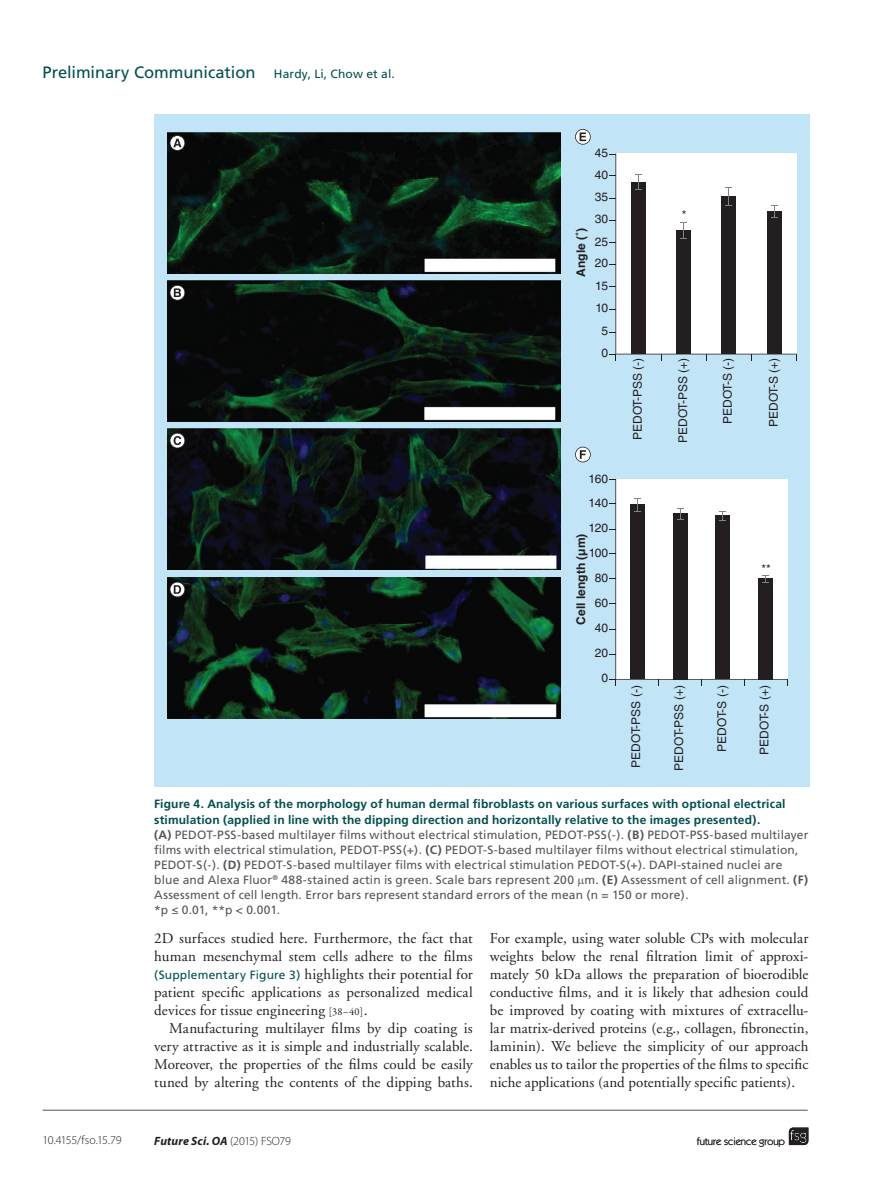
<style>
.page{position:relative;width:885px;height:1191px;background:#fff}
.page>*{position:absolute;margin:0;border:0;box-sizing:border-box;transform-origin:0 0}
.t1{font:16.5px "Frutiger";letter-spacing:-.005em;color:#004f51}
.bodyindent{font:15px/18px "Adobe Garamond";letter-spacing:.005em;color:#231f20;text-align:justify}
.figurecaption{font:12px/15px "Frutiger";letter-spacing:.01em;color:#52555a}
.t2{font:12px/21.9px "Helvetica LT Std";color:#231f20}
.t3{font:italic 700 12px "Myriad Pro";letter-spacing:.01em;color:#231f20}
.t4{font:700 12px "Helvetica LT Std";color:#231f20}
.t5{font:300 12px "Myriad Pro";letter-spacing:-.035em;color:#231f20}
.t6{font:10.5px "Itc Kabel";color:#231f20}
.s1{font-size:12px}
.s2{font-weight:700;color:#004f51}
.s3{font-weight:700}
.s4{font-family:"Myriad Pro";font-weight:600}
.s5{font-family:"Frutiger";font-size:12px;color:#004f51}
.s6{font-family:"Garamond Premr Pro";font-size:10.5px}
.s7{font-weight:300;font-style:normal}
</style>
<div class="page">
<svg style="left:788px;top:1127px;width:20px;height:18px"></svg>
<hr style="left:43px;top:1109px;width:764px;height:1px;background:#52555a">
<div style="left:154px;top:114px;width:655px;height:672px;background:#c1e4f7"></div>
<svg style="left:609px;top:154px;width:187px;height:206px;background:#c6c7c8"></svg>
<svg style="left:609px;top:479px;width:178px;height:206px;background:#c2c3c4"></svg>
<img style="left:167px;top:577px;width:394px;height:141px">
<img style="left:167px;top:429px;width:393px;height:141px">
<img style="left:167px;top:280px;width:393px;height:141px">
<img style="left:167px;top:132px;width:393px;height:142px">
<svg style="left:169px;top:135px;width:16px;height:16px"></svg>
<svg style="left:169px;top:285px;width:16px;height:15px"></svg>
<svg style="left:169px;top:433px;width:16px;height:15px"></svg>
<svg style="left:169px;top:581px;width:16px;height:16px"></svg>
<svg style="left:575px;top:129px;width:15px;height:16px"></svg>
<svg style="left:575px;top:447px;width:15px;height:15px"></svg>
<p class="t1" style="left:43px;top:63px;width:354px">Preliminary Communication <span class="s1">Hardy, Li, Chow et al.</span></p>
<p class="t2" style="left:594px;top:142px;width:15px">45</p>
<p class="t2" style="left:594px;top:186px;width:15px">35</p>
<p class="t2" style="left:594px;top:164px;width:15px">40</p>
<p class="t2" style="left:594px;top:208px;width:15px">30</p>
<p class="t4" style="left:573px;top:277px;width:50px;rotate:-90deg">Angle (˚)</p>
<p class="t2" style="left:594px;top:231px;width:15px">25</p>
<p class="t2" style="left:595px;top:274px;width:14px">15</p>
<p class="t2" style="left:601px;top:320px;width:8px">5<br>0</p>
<p class="t2" style="left:594px;top:252px;width:15px">20</p>
<p class="t2" style="left:595px;top:297px;width:14px">10</p>
<p class="t2" style="left:588px;top:467px;width:21px">160</p>
<p class="t2" style="left:588px;top:491px;width:21px">140</p>
<p class="t2" style="left:588px;top:517px;width:21px">120</p>
<p class="t4" style="left:573px;top:624px;width:92px;rotate:-90deg">Cell length (µm)</p>
<p class="t2" style="left:588px;top:542px;width:21px">100</p>
<p class="t2" style="left:594px;top:567px;width:15px">80</p>
<p class="t2" style="left:594px;top:592px;width:15px">60</p>
<p class="t2" style="left:594px;top:617px;width:15px">40</p>
<p class="t2" style="left:594px;top:642px;width:15px">20</p>
<p class="t2" style="left:601px;top:667px;width:8px">0</p>
<p class="t2" style="left:681px;top:203px;width:6px">*</p>
<p class="t2" style="left:626px;top:440px;width:84px;rotate:-90deg">PEDOT-PSS (-)</p>
<p class="t2" style="left:671px;top:443px;width:87px;rotate:-90deg">PEDOT-PSS (+)</p>
<p class="t2" style="left:716px;top:424px;width:68px;rotate:-90deg">PEDOT-S (-)</p>
<p class="t2" style="left:762px;top:427px;width:71px;rotate:-90deg">PEDOT-S (+)</p>
<p class="t2" style="left:761px;top:558px;width:11px">**</p>
<p class="t2" style="left:625px;top:768px;width:84px;rotate:-90deg">PEDOT-PSS (-)</p>
<p class="t2" style="left:667px;top:771px;width:87px;rotate:-90deg">PEDOT-PSS (+)</p>
<p class="t2" style="left:710px;top:752px;width:68px;rotate:-90deg">PEDOT-S (-)</p>
<p class="t2" style="left:753px;top:755px;width:71px;rotate:-90deg">PEDOT-S (+)</p>
<p class="figurecaption" style="left:154px;top:796px;width:655px"><span class="s2">Figure 4. Analysis of the morphology of human dermal fibroblasts on various surfaces with optional electrical stimulation (applied in line with the dipping direction and horizontally relative to the images presented).<br></span><span class="s3">(A)</span> PEDOT-PSS-based multilayer films without electrical stimulation, PEDOT-PSS(-). <span class="s3">(B)</span> PEDOT-PSS-based multilayer films with electrical stimulation, PEDOT-PSS(+). <span class="s3">(C)</span> PEDOT-S-based multilayer films without electrical stimulation, PEDOT-S(-). <span class="s3">(D)</span> PEDOT-S-based multilayer films with electrical stimulation PEDOT-S(+). DAPI-stained nuclei are blue and Alexa Fluor<sup>®</sup> 488-stained actin is green. Scale bars represent 200 m. <span class="s3">(E)</span> Assessment of cell alignment. <span class="s3">(F)<br></span>Assessment of cell length. Error bars represent standard errors of the mean (n = 150 or more).<br>*p <span class="s4">≤</span> 0.01, **p &lt; 0.001.</p>
<p class="bodyindent" style="left:154px;top:929px;width:320px">2D surfaces studied here. Furthermore, the fact that human mesenchymal stem cells adhere to the films <span class="s5">(Supplementary Figure 3)</span> highlights their potential for patient specific applications as personalized medical devices for tissue engineering <span class="s6">[38–40]</span>.</p>
<p class="bodyindent" style="left:154px;top:1019px;width:320px;text-indent:15px">Manufacturing multilayer films by dip coating is very attractive as it is simple and industrially scalable.<br>Moreover, the properties of the films could be easily tuned by altering the contents of the dipping baths.</p>
<p class="bodyindent" style="left:490px;top:929px;width:320px">For example, using water soluble CPs with molecular weights below the renal filtration limit of approxi&shy;mately 50 kDa allows the preparation of bioerodible conductive films, and it is likely that adhesion could be improved by coating with mixtures of extracellu&shy;lar matrix-derived proteins (e.g., collagen, fibronectin, laminin). We believe the simplicity of our approach enables us to tailor the properties of the films to specific niche applications (and potentially specific patients).</p>
<p class="t5" style="left:43px;top:1133px;width:80px">10.4155/fso.15.79</p>
<p class="t3" style="left:154px;top:1134px;width:138px">Future Sci. OA <span class="s7">(2015) FSO79</span></p>
<p class="t6" style="left:696px;top:1135px;width:90px">future science group</p>
</div>
